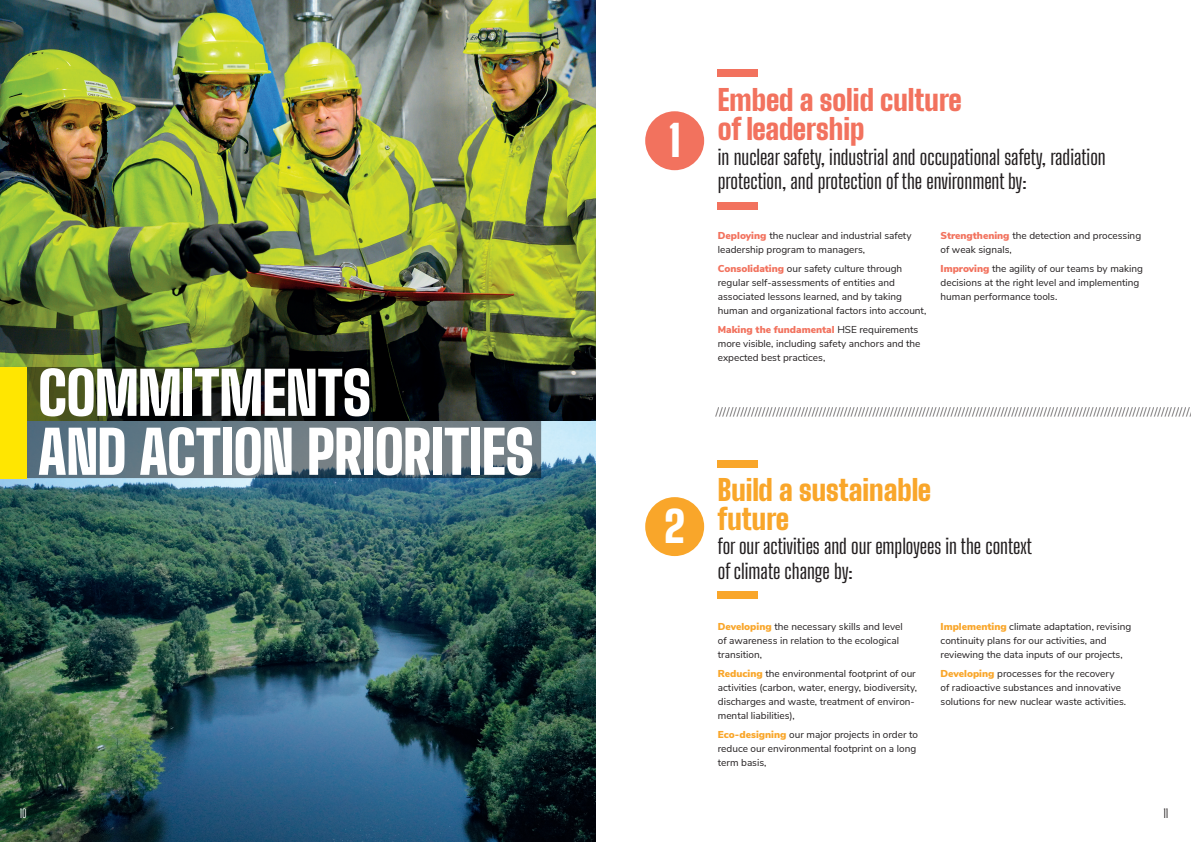
<style>
.page{position:relative;width:1191px;height:842px;background:#fff}
.page>*{position:absolute;margin:0;border:0;box-sizing:border-box;transform-origin:0 0}
.t1{font:900 59px/59px "Big Shoulders Display";letter-spacing:-.01em;color:#fff}
.t2{font:900 42.8px "Big Shoulders Display";color:#fff}
.t3{font:900 28.8px/29px "Big Shoulders Display";color:#f2725e}
.t4{font:900 28.8px/29px "Big Shoulders Display";color:#f9a62a}
.t5{font:500 20.3px/24.4px "Big Shoulders Display";color:#231f20}
.t6{font:200 12px "Nunito Sans";color:#231f20}
.t7{font:12px "Big Shoulders Display";color:#fff}
.t8{font:12px "Big Shoulders Display";color:#231f20}
.t9{font:10px/14px "Nunito Sans";color:#231f20}
.s1{font-weight:900;color:#f2725e}
.s2{font-weight:900;color:#f9a62a}
</style>
<div class="page">
<img style="left:0;top:0;width:595px;height:421px">
<img style="left:0;top:421px;width:595px;height:421px">
<svg style="left:26px;top:367px;width:515px;height:111px;background:#3f4b49"></svg>
<div style="left:0;top:367px;width:26px;height:111px;background:#ffe601"></div>
<div style="left:718px;top:202px;width:40px;height:7px;background:#f2725e"></div>
<div style="left:718px;top:591px;width:40px;height:7px;background:#f9a62a"></div>
<div style="left:718px;top:69px;width:40px;height:8px;background:#f2725e"></div>
<div style="left:718px;top:461px;width:40px;height:7px;background:#f9a62a"></div>
<div style="left:645px;top:111px;width:59px;height:59px;background:#f2725e;border-radius:50%"></div>
<div style="left:645px;top:497px;width:59px;height:59px;background:#f9a62a;border-radius:50%"></div>
<h2 class="t1" style="left:38px;top:357px;width:497px">COMMITMENTS<br>AND ACTION PRIORITIES</h2>
<h2 class="t2" style="left:669px;top:104px;width:13px">1</h2>
<h2 class="t2" style="left:664px;top:490px;width:22px">2</h2>
<h3 class="t3" style="left:718px;top:82px;width:245px">Embed a solid culture of leadership</h3>
<p class="t5" style="left:718px;top:143px;width:389px">in nuclear safety, industrial and occupational safety, radiation protection, and protection of the environment by:</p>
<p class="t9" style="left:718px;top:228px;width:195px"><span class="s1">Deploying</span> the nuclear and industrial safety leadership program to managers,</p>
<p class="t9" style="left:718px;top:261px;width:210px"><span class="s1">Consolidating</span> our safety culture through regular self-assessments of entities and associated lessons learned, and by taking human and organizational factors into account,</p>
<p class="t9" style="left:718px;top:322px;width:204px"><span class="s1">Making the fundamental</span> HSE requirements more visible, including safety anchors and the expected best practices,</p>
<p class="t9" style="left:940px;top:228px;width:202px"><span class="s1">Strengthening</span> the detection and processing of weak signals,</p>
<p class="t9" style="left:940px;top:261px;width:204px"><span class="s1">Improving</span> the agility of our teams by making decisions at the right level and implementing human performance tools.</p>
<p class="t6" style="left:716px;top:403px;width:475px">/////////////////////////////////////////////////////////////////////////////////////////////////////////////////////////////////////</p>
<h3 class="t4" style="left:718px;top:472px;width:215px">Build a sustainable future</h3>
<p class="t5" style="left:718px;top:533px;width:315px">for our activities and our employees in the context of climate change by:</p>
<p class="t9" style="left:718px;top:619px;width:186px"><span class="s2">Developing</span> the necessary skills and level of awareness in relation to the ecological transition,</p>
<p class="t9" style="left:718px;top:666px;width:201px"><span class="s2">Reducing</span> the environmental footprint of our activities (carbon, water, energy, biodiversity, discharges and waste, treatment of environ&shy;mental liabilities),</p>
<p class="t9" style="left:718px;top:727px;width:202px"><span class="s2">Eco-designing</span> our major projects in order to reduce our environmental footprint on a long term basis,</p>
<p class="t9" style="left:940px;top:619px;width:192px"><span class="s2">Implementing</span> climate adaptation, revising continuity plans for our activities, and reviewing the data inputs of our projects,</p>
<p class="t9" style="left:940px;top:666px;width:187px"><span class="s2">Developing</span> processes for the recovery<br>of radioactive substances and innovative solutions for new nuclear waste activities.</p>
<p class="t7" style="left:20px;top:804px;width:8px">10</p>
<p class="t8" style="left:1163px;top:804px;width:6px">11</p>
</div>
